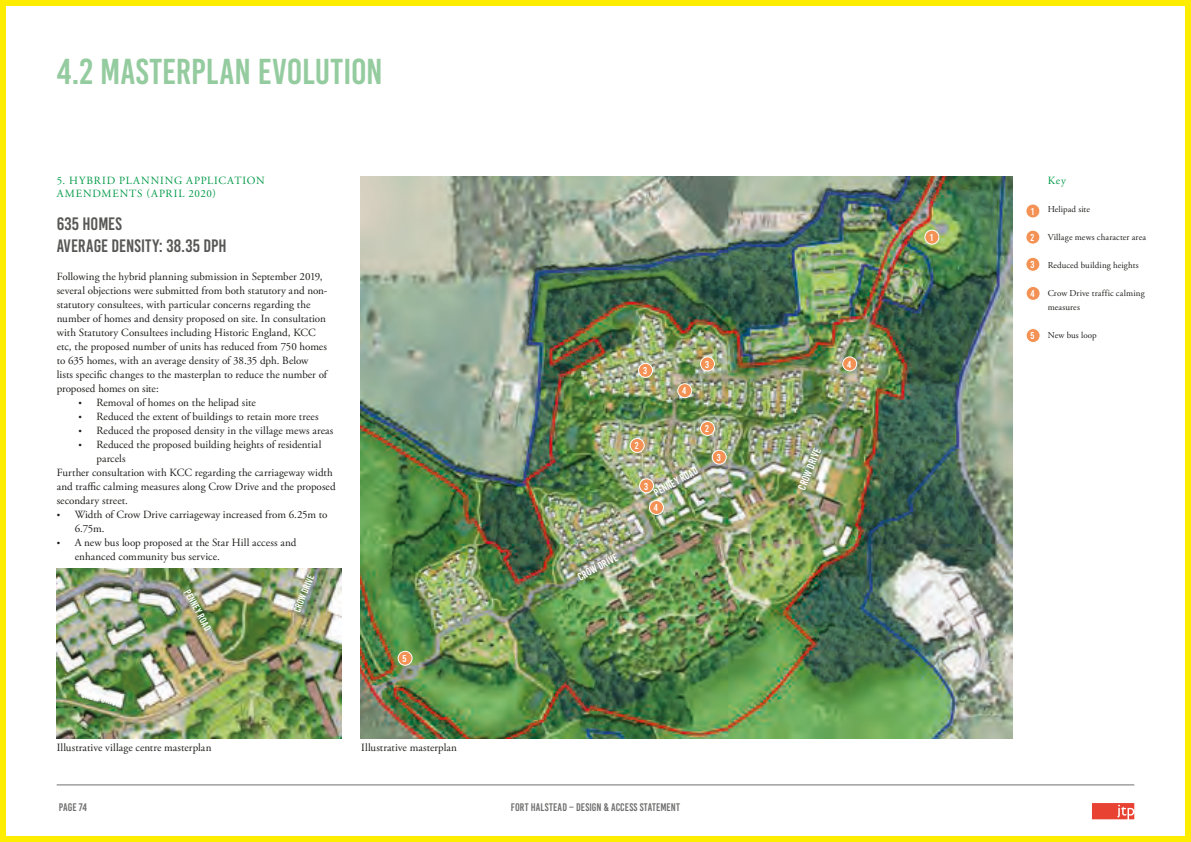
<style>
.page{position:relative;width:1191px;height:842px;background:#fff}
.page>*{position:absolute;margin:0;border:0;box-sizing:border-box;transform-origin:0 0}
.t1{font:36px "Bebas Kai";color:#94cb9f}
.t2{font:18px/21.6px "Bebas Kai";letter-spacing:.005em;color:#575756}
.t3{font:11px/14px "Adobe Garamond Pro";letter-spacing:.005em;color:#1d1d1b}
.t4{font:11px/13.2px "Adobe Garamond Pro";letter-spacing:.075em;color:#009a47}
.t5{font:11px "Bebas Kai";letter-spacing:.01em;color:#70706f}
.t6{font:11px "Bebas Kai";color:#fff}
.t7{font:10px "Bebas Kai";color:#fff}
.t8{font:9px/14px "Adobe Garamond Pro";letter-spacing:.015em;color:#1d1d1b}
.s1{font-size:9px}
</style>
<div class="page">
<div style="left:0;top:0;width:1191px;height:842px;border:6px solid #ffed00"></div>
<hr style="left:57px;top:785px;width:1077px;height:1px;background:#70706f">
<svg style="left:1092px;top:803px;width:42px;height:16px"></svg>
<img style="left:361px;top:176px;width:651px;height:562px">
<img style="left:57px;top:568px;width:285px;height:170px">
<div style="left:1026px;top:204px;width:14px;height:14px;background:#f39254;border-radius:50%"></div>
<div style="left:1025px;top:204px;width:15px;height:14px;border:1px solid #fffffe;border-radius:50%"></div>
<div style="left:1026px;top:230px;width:14px;height:14px;background:#f39254;border-radius:50%"></div>
<div style="left:1025px;top:230px;width:15px;height:15px;border:1px solid #fffffe;border-radius:50%"></div>
<div style="left:1026px;top:286px;width:14px;height:14px;background:#f39254;border-radius:50%"></div>
<div style="left:1025px;top:286px;width:15px;height:15px;border:1px solid #fffffe;border-radius:50%"></div>
<div style="left:842px;top:357px;width:14px;height:14px;background:#f39254;border-radius:50%"></div>
<div style="left:842px;top:356px;width:15px;height:15px;border:1px solid #fffffe;border-radius:50%"></div>
<div style="left:678px;top:384px;width:14px;height:14px;background:#f39254;border-radius:50%"></div>
<div style="left:677px;top:383px;width:15px;height:15px;border:1px solid #fffffe;border-radius:50%"></div>
<div style="left:649px;top:500px;width:14px;height:14px;background:#f39254;border-radius:50%"></div>
<div style="left:649px;top:500px;width:15px;height:15px;border:1px solid #fffffe;border-radius:50%"></div>
<div style="left:1026px;top:329px;width:14px;height:13px;background:#f39254;border-radius:50%"></div>
<div style="left:1025px;top:328px;width:15px;height:15px;border:1px solid #fffffe;border-radius:50%"></div>
<div style="left:398px;top:651px;width:14px;height:14px;background:#f39254;border-radius:50%"></div>
<div style="left:397px;top:651px;width:15px;height:15px;border:1px solid #fffffe;border-radius:50%"></div>
<div style="left:1026px;top:257px;width:14px;height:14px;background:#f39254;border-radius:50%"></div>
<div style="left:1025px;top:257px;width:15px;height:15px;border:1px solid #fffffe;border-radius:50%"></div>
<div style="left:712px;top:450px;width:14px;height:14px;background:#f39254;border-radius:50%"></div>
<div style="left:712px;top:450px;width:14px;height:15px;border:1px solid #fffffe;border-radius:50%"></div>
<div style="left:639px;top:479px;width:14px;height:14px;background:#f39254;border-radius:50%"></div>
<div style="left:639px;top:478px;width:15px;height:15px;border:1px solid #fffffe;border-radius:50%"></div>
<div style="left:700px;top:357px;width:14px;height:14px;background:#f39254;border-radius:50%"></div>
<div style="left:700px;top:356px;width:15px;height:15px;border:1px solid #fffffe;border-radius:50%"></div>
<div style="left:638px;top:363px;width:14px;height:14px;background:#f39254;border-radius:50%"></div>
<div style="left:638px;top:363px;width:15px;height:15px;border:1px solid #fffffe;border-radius:50%"></div>
<div style="left:925px;top:230px;width:14px;height:14px;background:#f39254;border-radius:50%"></div>
<div style="left:924px;top:230px;width:15px;height:15px;border:1px solid #fffffe;border-radius:50%"></div>
<div style="left:700px;top:421px;width:14px;height:14px;background:#f39254;border-radius:50%"></div>
<div style="left:700px;top:421px;width:15px;height:15px;border:1px solid #fffffe;border-radius:50%"></div>
<div style="left:630px;top:438px;width:14px;height:14px;background:#f39254;border-radius:50%"></div>
<div style="left:629px;top:438px;width:15px;height:15px;border:1px solid #fffffe;border-radius:50%"></div>
<h1 class="t1" style="left:57px;top:52px;width:327px">4.2 MASTERPLAN EVOLUTION</h1>
<p class="t4" style="left:57px;top:174px;width:209px">5. HYBRID PLANNING APPLICATION<br>AMENDMENTS (APRIL 2020)</p>
<h2 class="t2" style="left:57px;top:214px;width:171px">635 HOMES<br>AVERAGE DENSITY: 38.35 DPH</h2>
<p class="t3" style="left:57px;top:270px;width:272px">Following the hybrid planning submission in September 2019, several objections were submitted from both statutory and non&shy;statutory consultees, with particular concerns regarding the number of homes and density proposed on site. In consultation with Statutory Consultees including Historic England, KCC etc, the proposed number of units has reduced from 750 homes to 635 homes, with an average density of 38.35 dph. Below lists specific changes to the masterplan to reduce the number of proposed homes on site:</p>
<p class="t3" style="left:78px;top:396px;width:179px"><span class="s1">•</span> Removal of homes on the helipad site</p>
<p class="t3" style="left:78px;top:410px;width:242px"><span class="s1">•</span> Reduced the extent of buildings to retain more trees</p>
<p class="t3" style="left:78px;top:424px;width:257px"><span class="s1">•</span> Reduced the proposed density in the village mews areas</p>
<p class="t3" style="left:78px;top:438px;width:244px"><span class="s1">•</span> Reduced the proposed building heights of residential</p>
<p class="t3" style="left:96px;top:452px;width:31px">parcels</p>
<p class="t3" style="left:57px;top:466px;width:277px">Further consultation with KCC regarding the carriageway width</p>
<p class="t3" style="left:57px;top:480px;width:280px">and traffic calming measures along Crow Drive and the proposed</p>
<p class="t3" style="left:57px;top:494px;width:73px">secondary street.</p>
<p class="t3" style="left:75px;top:508px;width:254px;text-indent:-18px"><span class="s1">•</span> Width of Crow Drive carriageway increased from 6.25m to<br>6.75m.</p>
<p class="t3" style="left:75px;top:536px;width:223px;text-indent:-18px"><span class="s1">•</span> A new bus loop proposed at the Star Hill access and enhanced community bus service.</p>
<p class="t7" style="left:83px;top:688px;width:42px;rotate:15deg">CROW DRIVE</p>
<p class="t7" style="left:191px;top:588px;width:46px;rotate:61deg">PENNEY ROAD</p>
<p class="t7" style="left:291px;top:610px;width:42px;rotate:-68deg">CROW DRIVE</p>
<p class="t7" style="left:402px;top:653px;width:5px">5</p>
<p class="t3" style="left:57px;top:741px;width:156px">Illustrative village centre masterplan</p>
<p class="t3" style="left:361px;top:741px;width:97px">Illustrative masterplan</p>
<p class="t7" style="left:643px;top:365px;width:5px">3</p>
<p class="t7" style="left:682px;top:386px;width:6px">4</p>
<p class="t7" style="left:705px;top:359px;width:5px">3</p>
<p class="t7" style="left:635px;top:440px;width:5px">2</p>
<p class="t7" style="left:705px;top:423px;width:5px">2</p>
<p class="t6" style="left:651px;top:488px;width:50px;rotate:-29deg">PENNEY ROAD</p>
<p class="t7" style="left:644px;top:481px;width:5px">3</p>
<p class="t7" style="left:654px;top:502px;width:6px">4</p>
<p class="t7" style="left:717px;top:452px;width:5px">3</p>
<p class="t6" style="left:576px;top:572px;width:45px;rotate:-29deg">CROW DRIVE</p>
<p class="t5" style="left:59px;top:801px;width:30px">PAGE 74</p>
<p class="t5" style="left:511px;top:801px;width:171px">FORT HALSTEAD – DESIGN &amp; ACCESS STATEMENT</p>
<p class="t7" style="left:847px;top:359px;width:6px">4</p>
<p class="t6" style="left:796px;top:487px;width:45px;rotate:-68deg">CROW DRIVE</p>
<p class="t7" style="left:929px;top:232px;width:5px">1</p>
<p class="t7" style="left:1030px;top:206px;width:5px">1</p>
<p class="t7" style="left:1030px;top:232px;width:5px">2</p>
<p class="t7" style="left:1030px;top:259px;width:5px">3</p>
<p class="t7" style="left:1030px;top:288px;width:6px">4</p>
<p class="t7" style="left:1030px;top:330px;width:5px">5</p>
<p class="t4" style="left:1047px;top:174px;width:20px">Key</p>
<p class="t8" style="left:1047px;top:202px;width:44px">Helipad site</p>
<p class="t8" style="left:1047px;top:230px;width:100px">Village mews character area</p>
<p class="t8" style="left:1047px;top:258px;width:92px">Reduced building heights</p>
<p class="t8" style="left:1047px;top:286px;width:99px">Crow Drive traffic calming measures</p>
<p class="t8" style="left:1047px;top:328px;width:51px">New bus loop</p>
</div>
